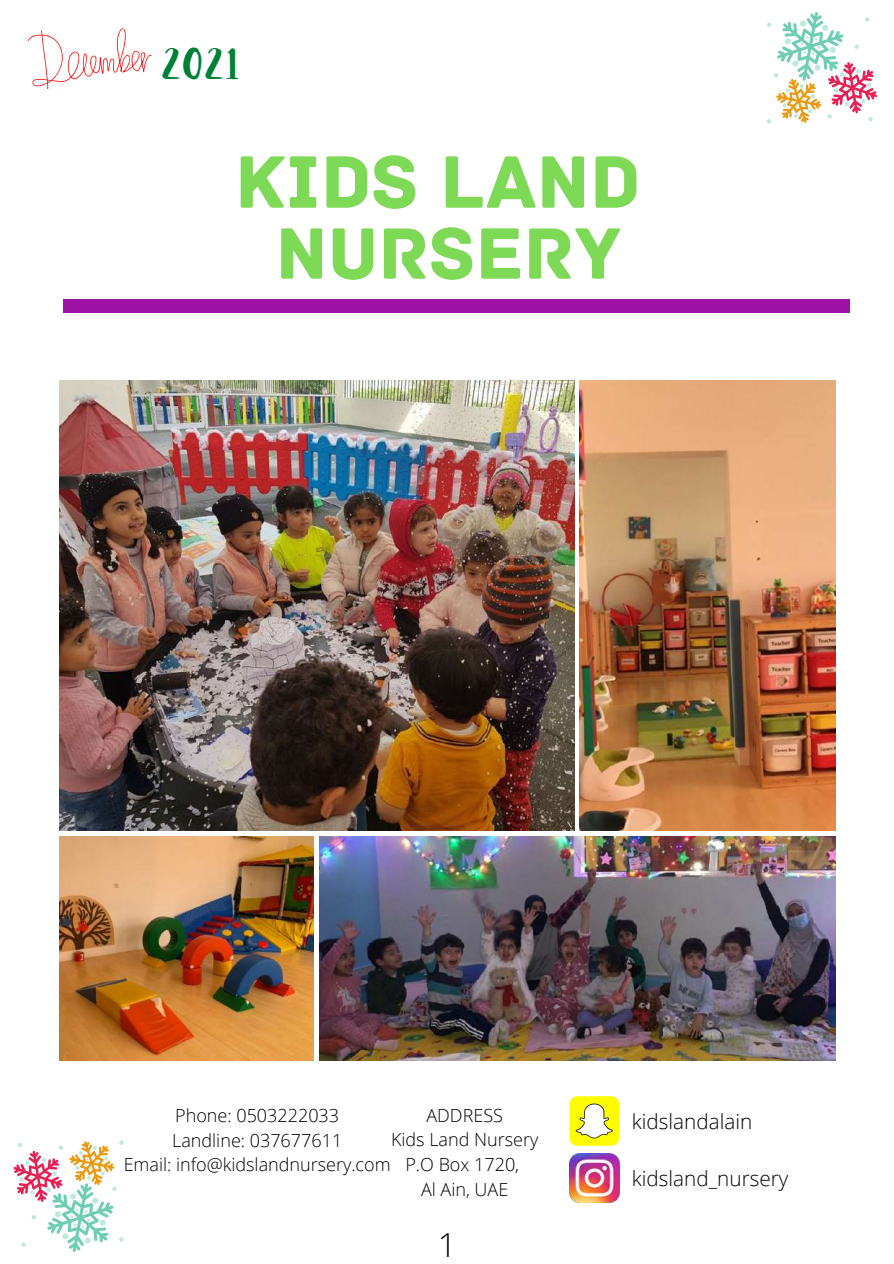
<style>
.page{position:relative;width:894px;height:1264px;background:#fff}
.page>*{position:absolute;margin:0;border:0;box-sizing:border-box;transform-origin:0 0}
.t1{font:78px "Archive";color:#7ed957}
.t2{font:76.5px "Archive";color:#7ed957}
.t3{font:36px "Aloja Extended";color:#008037}
.t4{font:300 33px "Open Sans";color:#000}
.t5{font:300 20.7px "Open Sans";color:#000}
.t6{font:300 18px/24.8px "Open Sans";color:#000;text-align:center}
</style>
<div class="page">
<img style="left:59px;top:381px;width:515px;height:449px">
<img style="left:579px;top:381px;width:256px;height:449px">
<img style="left:59px;top:836px;width:255px;height:224px">
<img style="left:319px;top:836px;width:516px;height:224px">
<div style="left:63px;top:299px;width:786px;height:14px;background:#9d11a4"></div>
<img style="left:569px;top:1153px;width:50px;height:49px">
<div style="left:569px;top:1096px;width:50px;height:49px;background:#fffc00;border-radius:8px"></div>
<svg style="left:575px;top:1103px;width:37px;height:35px"></svg>
<svg style="left:28px;top:28px;width:124px;height:61px"></svg>
<svg style="left:13px;top:1140px;width:111px;height:111px"></svg>
<svg style="left:767px;top:12px;width:110px;height:112px"></svg>
<h3 class="t3" style="left:162px;top:49px;width:81px">2021</h3>
<h1 class="t1" style="left:235px;top:136px;width:407px">KIDS LAND</h1>
<h2 class="t2" style="left:275px;top:208px;width:346px">NURSERY</h2>
<p class="t6" style="left:124px;top:1102px;width:268px">Phone: 0503222033<br>Landline: 037677611<br>Email: info@kidslandnursery.com</p>
<p class="t6" style="left:391px;top:1102px;width:149px">ADDRESS<br>Kids Land Nursery<br>P.O Box 1720,<br>Al Ain, UAE</p>
<h3 class="t4" style="left:437px;top:1221px;width:20px">1</h3>
<p class="t5" style="left:631px;top:1107px;width:122px">kidslandalain</p>
<p class="t5" style="left:631px;top:1164px;width:158px">kidsland_nursery</p>
</div>
